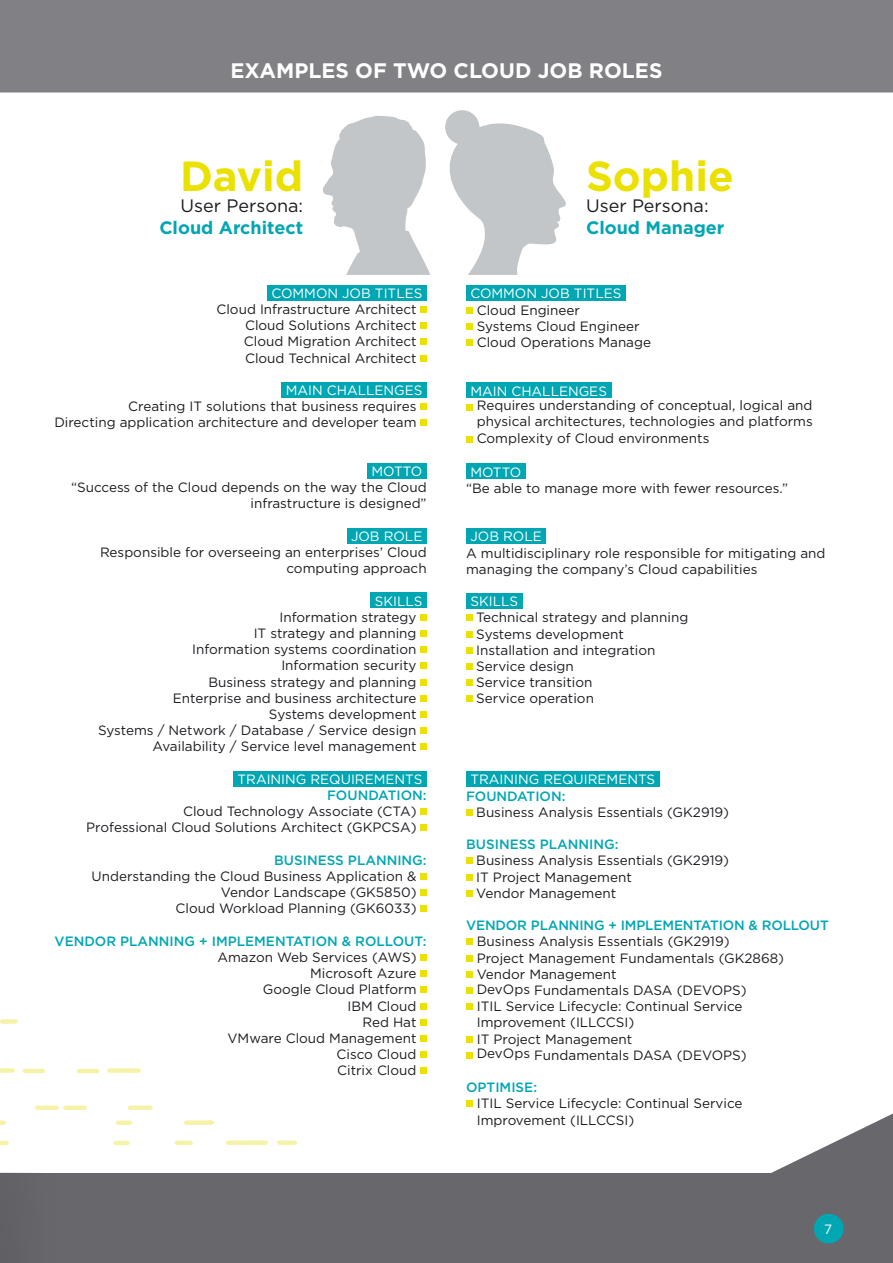
<style>
.page{position:relative;width:893px;height:1263px;background:#fff}
.page>*{position:absolute;margin:0;border:0;box-sizing:border-box;transform-origin:0 0}
.t1{font:700 42px "Gotham";color:#eae100}
.t2{font:700 21px "Gotham";color:#fff}
.t3{font:700 18px "Gotham";color:#00a6b2}
.t4{font:18px "Gotham";color:#1b1c20}
.t5{font:13.5px/16.2px "Gotham";color:#1b1c20;text-align:right}
.t6{font:500 13.5px "Gotham";color:#00a6b2}
.t7{font:13.5px "Gotham";color:#fff}
</style>
<div class="page">
<svg style="left:128px;top:1105px;width:25px;height:5px"></svg>
<svg style="left:184px;top:1120px;width:30px;height:5px"></svg>
<svg style="left:116px;top:1120px;width:16px;height:5px"></svg>
<svg style="left:277px;top:1140px;width:20px;height:5px"></svg>
<svg style="left:226px;top:1140px;width:42px;height:5px"></svg>
<svg style="left:175px;top:1140px;width:18px;height:5px"></svg>
<svg style="left:113px;top:1141px;width:17px;height:4px"></svg>
<svg style="left:107px;top:1068px;width:34px;height:5px"></svg>
<svg style="left:77px;top:1069px;width:22px;height:4px"></svg>
<svg style="left:53px;top:1105px;width:34px;height:5px"></svg>
<div style="left:0;top:1173px;width:893px;height:90px;background:#68676c"></div>
<img style="left:0;top:1019px;width:53px;height:154px">
<div style="left:0;top:0;width:893px;height:92px;background:#818084"></div>
<div style="left:466px;top:285px;width:160px;height:16px;background:#00a6b2"></div>
<div style="left:466px;top:383px;width:145px;height:15px;background:#00a6b2"></div>
<div style="left:466px;top:464px;width:59px;height:15px;background:#00a6b2"></div>
<div style="left:466px;top:528px;width:80px;height:16px;background:#00a6b2"></div>
<div style="left:466px;top:593px;width:56px;height:16px;background:#00a6b2"></div>
<div style="left:466px;top:771px;width:193px;height:16px;background:#00a6b2"></div>
<svg style="left:466px;top:307px;width:6px;height:6px"></svg>
<svg style="left:466px;top:323px;width:6px;height:6px"></svg>
<svg style="left:466px;top:339px;width:6px;height:6px"></svg>
<svg style="left:466px;top:404px;width:6px;height:6px"></svg>
<svg style="left:466px;top:437px;width:6px;height:6px"></svg>
<svg style="left:466px;top:615px;width:6px;height:6px"></svg>
<svg style="left:466px;top:631px;width:6px;height:6px"></svg>
<svg style="left:466px;top:647px;width:6px;height:6px"></svg>
<svg style="left:466px;top:663px;width:6px;height:6px"></svg>
<svg style="left:466px;top:680px;width:6px;height:6px"></svg>
<svg style="left:466px;top:696px;width:6px;height:6px"></svg>
<svg style="left:466px;top:809px;width:6px;height:6px"></svg>
<svg style="left:466px;top:858px;width:6px;height:6px"></svg>
<svg style="left:466px;top:874px;width:6px;height:6px"></svg>
<svg style="left:466px;top:890px;width:6px;height:6px"></svg>
<svg style="left:466px;top:939px;width:6px;height:6px"></svg>
<svg style="left:466px;top:955px;width:6px;height:6px"></svg>
<svg style="left:466px;top:971px;width:6px;height:6px"></svg>
<svg style="left:466px;top:987px;width:6px;height:6px"></svg>
<svg style="left:466px;top:1004px;width:6px;height:6px"></svg>
<svg style="left:466px;top:1052px;width:6px;height:6px"></svg>
<svg style="left:466px;top:1101px;width:7px;height:6px"></svg>
<div style="left:267px;top:285px;width:160px;height:15px;background:#00a6b2"></div>
<div style="left:282px;top:382px;width:145px;height:16px;background:#00a6b2"></div>
<div style="left:367px;top:463px;width:60px;height:16px;background:#00a6b2"></div>
<div style="left:347px;top:528px;width:80px;height:15px;background:#00a6b2"></div>
<div style="left:370px;top:593px;width:57px;height:15px;background:#00a6b2"></div>
<div style="left:233px;top:771px;width:194px;height:15px;background:#00a6b2"></div>
<svg style="left:421px;top:306px;width:6px;height:6px"></svg>
<svg style="left:421px;top:323px;width:6px;height:6px"></svg>
<svg style="left:421px;top:339px;width:6px;height:6px"></svg>
<svg style="left:421px;top:355px;width:6px;height:6px"></svg>
<svg style="left:421px;top:404px;width:6px;height:6px"></svg>
<svg style="left:421px;top:420px;width:6px;height:6px"></svg>
<svg style="left:421px;top:614px;width:6px;height:6px"></svg>
<svg style="left:421px;top:630px;width:6px;height:6px"></svg>
<svg style="left:421px;top:647px;width:6px;height:6px"></svg>
<svg style="left:421px;top:663px;width:6px;height:6px"></svg>
<svg style="left:421px;top:679px;width:6px;height:6px"></svg>
<svg style="left:421px;top:695px;width:6px;height:6px"></svg>
<svg style="left:421px;top:711px;width:6px;height:6px"></svg>
<svg style="left:421px;top:728px;width:6px;height:6px"></svg>
<svg style="left:421px;top:744px;width:6px;height:6px"></svg>
<svg style="left:421px;top:809px;width:6px;height:6px"></svg>
<svg style="left:421px;top:825px;width:6px;height:6px"></svg>
<svg style="left:421px;top:873px;width:6px;height:6px"></svg>
<svg style="left:421px;top:890px;width:6px;height:6px"></svg>
<svg style="left:421px;top:906px;width:6px;height:6px"></svg>
<svg style="left:421px;top:954px;width:6px;height:6px"></svg>
<svg style="left:421px;top:971px;width:6px;height:6px"></svg>
<svg style="left:421px;top:987px;width:6px;height:6px"></svg>
<svg style="left:421px;top:1003px;width:6px;height:6px"></svg>
<svg style="left:420px;top:1019px;width:7px;height:6px"></svg>
<svg style="left:420px;top:1035px;width:52px;height:7px"></svg>
<svg style="left:421px;top:1052px;width:6px;height:6px"></svg>
<svg style="left:420px;top:1068px;width:7px;height:6px"></svg>
<svg style="left:323px;top:116px;width:107px;height:159px"></svg>
<svg style="left:771px;top:1113px;width:122px;height:131px"></svg>
<svg style="left:445px;top:110px;width:121px;height:165px"></svg>
<div style="left:814px;top:1214px;width:30px;height:29px;background:#00a6b2;border-radius:50%"></div>
<h2 class="t2" style="left:231px;top:57px;width:433px">EXAMPLES OF TWO CLOUD JOB ROLES</h2>
<h1 class="t1" style="left:180px;top:148px;width:125px">David</h1>
<h3 class="t4" style="left:181px;top:194px;width:124px">User Persona:</h3>
<h3 class="t3" style="left:159px;top:216px;width:145px">Cloud Architect</h3>
<p class="t7" style="left:271px;top:284px;width:152px">COMMON JOB TITLES</p>
<p class="t5" style="left:244px;top:301px;width:174px;text-align:justify;text-indent:-27px">Cloud Infrastructure Architect Cloud Solutions Architect Cloud Migration Architect Cloud Technical Architect</p>
<p class="t7" style="left:286px;top:382px;width:138px">MAIN CHALLENGES</p>
<p class="t5" style="left:54px;top:398px;width:364px">Creating IT solutions that business requires<br>Directing application architecture and developer team</p>
<p class="t7" style="left:371px;top:463px;width:52px">MOTTO</p>
<p class="t5" style="left:71px;top:479px;width:357px">“Success of the Cloud depends on the way the Cloud infrastructure is designed”</p>
<p class="t7" style="left:351px;top:527px;width:73px">JOB ROLE</p>
<p class="t5" style="left:100px;top:544px;width:328px">Responsible for overseeing an enterprises’ Cloud computing approach</p>
<p class="t7" style="left:375px;top:592px;width:49px">SKILLS</p>
<p class="t5" style="left:98px;top:609px;width:320px">Information strategy<br>IT strategy and planning<br>Information systems coordination<br>Information security<br>Business strategy and planning<br>Enterprise and business architecture<br>Systems development<br>Systems / Network / Database / Service design<br>Availability / Service level management</p>
<p class="t7" style="left:237px;top:770px;width:186px">TRAINING REQUIREMENTS</p>
<p class="t6" style="left:327px;top:786px;width:101px">FOUNDATION:</p>
<p class="t5" style="left:86px;top:803px;width:332px">Cloud Technology Associate (CTA)<br>Professional Cloud Solutions Architect (GKPCSA)</p>
<p class="t6" style="left:274px;top:851px;width:154px">BUSINESS PLANNING:</p>
<p class="t5" style="left:91px;top:868px;width:327px">Understanding the Cloud Business Application &amp;<br>Vendor Landscape (GK5850)<br>Cloud Workload Planning (GK6033)</p>
<p class="t6" style="left:55px;top:932px;width:374px">VENDOR PLANNING + IMPLEMENTATION &amp; ROLLOUT:</p>
<p class="t5" style="left:217px;top:949px;width:201px">Amazon Web Services (AWS)<br>Microsoft Azure<br>Google Cloud Platform<br>IBM Cloud<br>Red Hat<br>VMware Cloud Management<br>Cisco Cloud<br>Citrix Cloud</p>
<h1 class="t1" style="left:586px;top:148px;width:149px">Sophie</h1>
<h3 class="t4" style="left:586px;top:194px;width:124px">User Persona:</h3>
<h3 class="t3" style="left:586px;top:216px;width:140px">Cloud Manager</h3>
<p class="t7" style="left:470px;top:285px;width:152px">COMMON JOB TITLES</p>
<p class="t5" style="left:477px;top:301px;width:176px;text-align:left">Cloud Engineer<br>Systems Cloud Engineer<br>Cloud Operations Manage</p>
<p class="t7" style="left:470px;top:382px;width:138px">MAIN CHALLENGES</p>
<p class="t5" style="left:477px;top:397px;width:337px;text-align:justify">Requires understanding of conceptual, logical and physical architectures, technologies and platforms Complexity of Cloud environments</p>
<p class="t7" style="left:470px;top:463px;width:52px">MOTTO</p>
<p class="t5" style="left:466px;top:480px;width:324px">“Be able to manage more with fewer resources.”</p>
<p class="t7" style="left:470px;top:528px;width:73px">JOB ROLE</p>
<p class="t5" style="left:466px;top:544px;width:361px;text-align:left">A multidisciplinary role responsible for mitigating and managing the company’s Cloud capabilities</p>
<p class="t7" style="left:470px;top:593px;width:49px">SKILLS</p>
<p class="t5" style="left:476px;top:609px;width:214px;text-align:left">Technical strategy and planning<br>Systems development<br>Installation and integration<br>Service design<br>Service transition<br>Service operation</p>
<p class="t7" style="left:470px;top:771px;width:186px">TRAINING REQUIREMENTS</p>
<p class="t6" style="left:466px;top:787px;width:101px">FOUNDATION:</p>
<p class="t5" style="left:476px;top:804px;width:254px">Business Analysis Essentials (GK2919)</p>
<p class="t6" style="left:466px;top:836px;width:154px">BUSINESS PLANNING:</p>
<p class="t5" style="left:476px;top:852px;width:254px;text-align:left">Business Analysis Essentials (GK2919)<br>IT Project Management<br>Vendor Management</p>
<p class="t6" style="left:466px;top:917px;width:364px">VENDOR PLANNING + IMPLEMENTATION &amp; ROLLOUT</p>
<p class="t5" style="left:477px;top:933px;width:309px;text-align:left">Business Analysis Essentials (GK2919)<br>Project Management Fundamentals (GK2868)<br>Vendor Management<br>DevOps Fundamentals DASA (DEVOPS)<br>ITIL Service Lifecycle: Continual Service<br>Improvement (ILLCCSI)<br>IT Project Management<br>DevOps Fundamentals DASA (DEVOPS)</p>
<p class="t6" style="left:466px;top:1079px;width:72px">OPTIMISE:</p>
<p class="t5" style="left:477px;top:1095px;width:267px;text-align:left">ITIL Service Lifecycle: Continual Service<br>Improvement (ILLCCSI)</p>
<p class="t7" style="left:824px;top:1220px;width:10px">7</p>
</div>
